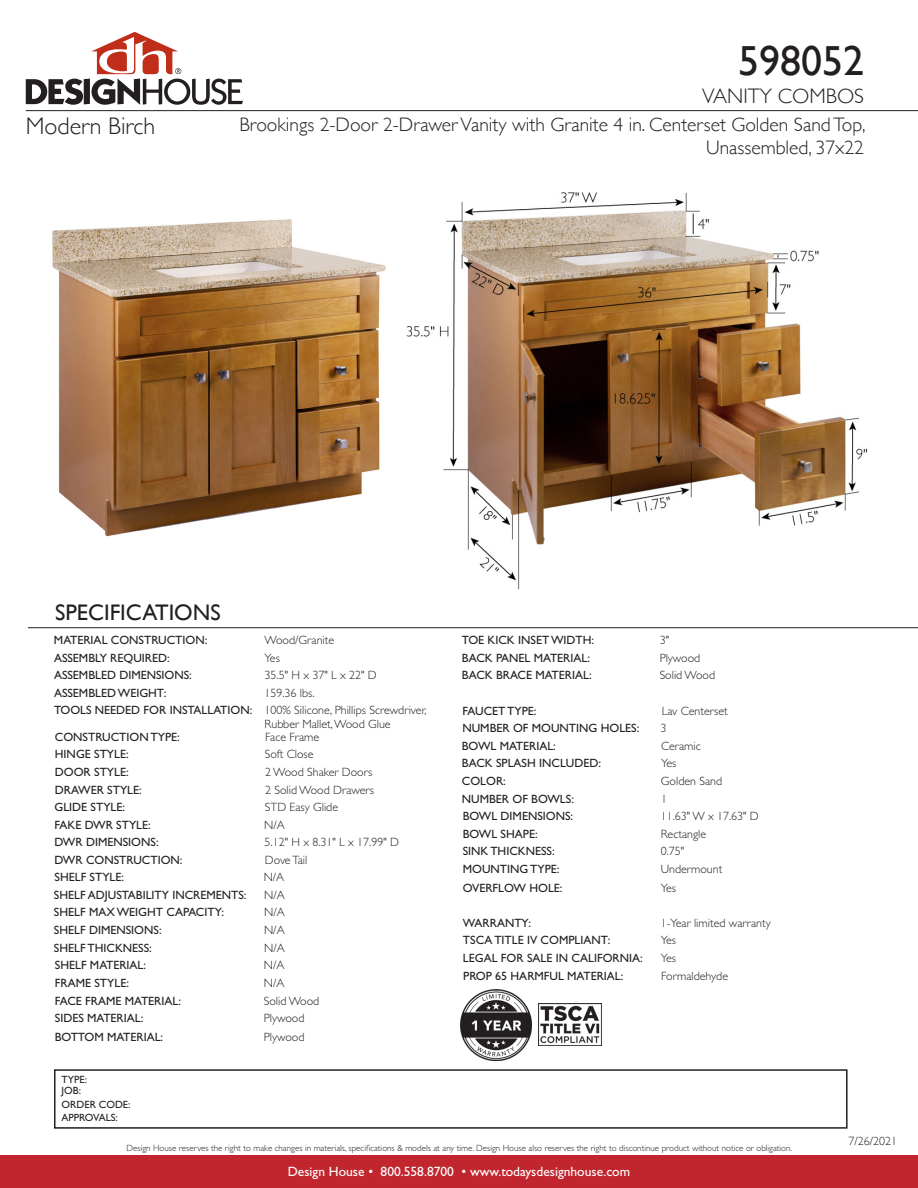
<style>
.page{position:relative;width:918px;height:1188px;background:#fff}
.page>*{position:absolute;margin:0;border:0;box-sizing:border-box;transform-origin:0 0}
.t1{font:42px "Gill Sans";color:#231f20}
.t2{font:300 24px "Gill Sans";color:#231f20}
.t3{font:22.5px "Gill Sans";color:#231f20}
.t4{font:300 21px "Gill Sans";color:#231f20}
.t5{font:300 19.5px/23.4px "Gill Sans";color:#231f20;text-align:right}
.t6{font:13.5px "Gill Sans Std";color:#fff}
.t7{font:12px/17.5px "Gill Sans Std";color:#231f20}
.t8{font:300 12px/17.5px "Gill Sans Std";color:#231f20}
.t9{font:300 12px "Gill Sans";color:#231f20}
.t10{font:10.5px/11.7px "Gill Sans Std";color:#231f20}
.t11{font:300 9px "Gill Sans Std";color:#231f20}
</style>
<div class="page">
<img style="left:52px;top:219px;width:334px;height:318px">
<img style="left:406px;top:192px;width:461px;height:398px">
<div style="left:0;top:1156px;width:918px;height:32px;background:#c1262f"></div>
<svg style="left:26px;top:32px;width:217px;height:73px"></svg>
<div style="left:54px;top:1069px;width:794px;height:60px;border:2px solid #231f20"></div>
<hr style="left:26px;top:110px;width:892px;height:1px;background:#231f20">
<hr style="left:28px;top:627px;width:890px;height:1px;background:#231f20">
<img style="left:460px;top:989px;width:72px;height:71px">
<img style="left:539px;top:1003px;width:63px;height:43px">
<h1 class="t1" style="left:738px;top:36px;width:127px">598052</h1>
<h2 class="t2" style="left:26px;top:107px;width:131px">Modern Birch</h2>
<h3 class="t4" style="left:702px;top:79px;width:164px">VANITY COMBOS</h3>
<h3 class="t5" style="left:240px;top:112px;width:627px">Brookings 2-Door 2-Drawer Vanity with Granite 4 in. Centerset Golden Sand Top,<br>Unassembled, 37x22</h3>
<h3 class="t3" style="left:55px;top:599px;width:167px">SPECIFICATIONS</h3>
<p class="t7" style="left:54px;top:632px;width:155px">MATERIAL CONSTRUCTION:</p>
<p class="t8" style="left:265px;top:632px;width:71px">Wood/Granite</p>
<p class="t7" style="left:54px;top:649px;width:200px">ASSEMBLY REQUIRED:<br>ASSEMBLED DIMENSIONS:<br>ASSEMBLED WEIGHT:<br>TOOLS NEEDED FOR INSTALLATION:</p>
<p class="t7" style="left:55px;top:728px;width:129px">CONSTRUCTION TYPE:<br>HINGE STYLE:<br>DOOR STYLE:<br>DRAWER STYLE:<br>GLIDE STYLE:<br>FAKE DWR STYLE:<br>DWR DIMENSIONS:<br>DWR CONSTRUCTION:</p>
<p class="t7" style="left:54px;top:869px;width:194px">SHELF STYLE:<br>SHELF ADJUSTABILITY INCREMENTS:<br>SHELF MAX WEIGHT CAPACITY:<br>SHELF DIMENSIONS:<br>SHELF THICKNESS:</p>
<p class="t7" style="left:55px;top:957px;width:128px">SHELF MATERIAL:<br>FRAME STYLE:<br>FACE FRAME MATERIAL:<br>SIDES MATERIAL:</p>
<p class="t7" style="left:55px;top:1028px;width:110px">BOTTOM MATERIAL:</p>
<p class="t8" style="left:264px;top:649px;width:164px">Yes<br>35.5" H x 37" L x 22" D<br>159.36 lbs.<br>100% Silicone, Phillips Screwdriver,</p>
<p class="t8" style="left:265px;top:717px;width:128px;line-height:12.9px">Rubber Mallet, Wood Glue<br>Face Frame</p>
<p class="t8" style="left:264px;top:746px;width:136px">Soft Close<br>2 Wood Shaker Doors<br>2 Solid Wood Drawers<br>STD Easy Glide<br>N/A<br>5.12" H x 8.31" L x 17.99" D<br>Dove Tail</p>
<p class="t8" style="left:264px;top:869px;width:23px;text-align:justify">N/A N/A N/A N/A N/A</p>
<p class="t8" style="left:264px;top:957px;width:57px">N/A<br>N/A<br>Solid Wood<br>Plywood</p>
<p class="t8" style="left:264px;top:1028px;width:42px">Plywood</p>
<p class="t10" style="left:62px;top:1073px;width:27px">TYPE:<br>JOB:</p>
<p class="t10" style="left:62px;top:1098px;width:70px;line-height:12.6px">ORDER CODE:<br>APPROVALS:</p>
<p class="t7" style="left:462px;top:632px;width:134px">TOE KICK INSET WIDTH:<br>BACK PANEL MATERIAL:<br>BACK BRACE MATERIAL:</p>
<p class="t7" style="left:462px;top:702px;width:76px">FAUCET TYPE:</p>
<p class="t8" style="left:661px;top:702px;width:69px">Lav Centerset<br>3<br>Ceramic<br>Yes<br>Golden Sand<br>1</p>
<p class="t8" style="left:660px;top:632px;width:57px">3"<br>Plywood<br>Solid Wood</p>
<p class="t7" style="left:462px;top:720px;width:179px">NUMBER OF MOUNTING HOLES:<br>BOWL MATERIAL:<br>BACK SPLASH INCLUDED:<br>COLOR:<br>NUMBER OF BOWLS:</p>
<p class="t7" style="left:463px;top:807px;width:112px">BOWL DIMENSIONS:<br>BOWL SHAPE:<br>SINK THICKNESS:<br>MOUNTING TYPE:<br>OVERFLOW HOLE:</p>
<p class="t7" style="left:463px;top:914px;width:181px">WARRANTY:<br>TSCA TITLE IV COMPLIANT:<br>LEGAL FOR SALE IN CALIFORNIA:<br>PROP 65 HARMFUL MATERIAL:</p>
<p class="t8" style="left:661px;top:808px;width:100px">11.63" W x 17.63" D<br>Rectangle<br>0.75"<br>Undermount</p>
<p class="t8" style="left:661px;top:879px;width:17px">Yes</p>
<p class="t8" style="left:661px;top:914px;width:111px">1-Year limited warranty<br>Yes<br>Yes</p>
<p class="t8" style="left:661px;top:967px;width:69px">Formaldehyde</p>
<p class="t11" style="left:127px;top:1143px;width:667px">Design House reserves the right to make changes in materials, specifications &amp; models at any time. Design House also reserves the right to discontinue product without notice or obligation.</p>
<p class="t6" style="left:288px;top:1164px;width:344px">Design House • 800.558.8700 • www.todaysdesignhouse.com</p>
<p class="t9" style="left:849px;top:1132px;width:50px">7/26/2021</p>
</div>
